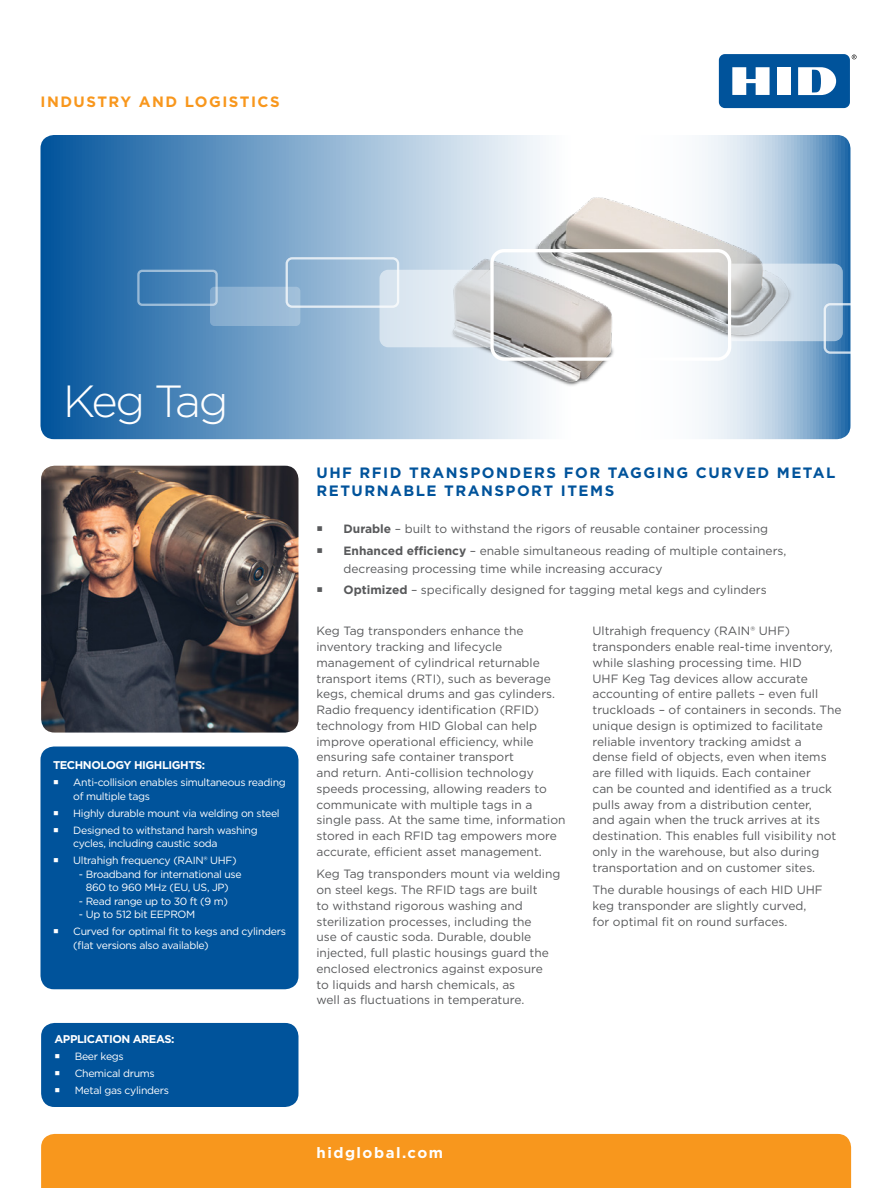
<style>
.page{position:relative;width:891px;height:1188px;background:#fff}
.page>*{position:absolute;margin:0;border:0;box-sizing:border-box;transform-origin:0 0}
.t1{font:300 45px "Gotham";letter-spacing:-.065em;color:#fff}
.t2{font:700 15px/18px "Gotham";letter-spacing:.1em;color:#00539b}
.t3{font:700 15px "Gotham";letter-spacing:.1em;color:#f8971d}
.t4{font:700 15px "Gotham";letter-spacing:.1em;color:#fff}
.t5{font:12px/15.8px "Gotham";color:#58595b}
.t6{font:700 11.25px "Gotham";letter-spacing:-.04em;color:#fff}
.t7{font:10.5px/13.5px "Gotham";letter-spacing:-.03em;color:#fff}
.s1{color:#00539b}
.s2{font-weight:700}
</style>
<div class="page">
<svg style="left:852px;top:55px;width:5px;height:4px"></svg>
<div style="left:719px;top:54px;width:131px;height:54px;background:#00539b;border-radius:6px"></div>
<div style="left:777px;top:67px;width:14px;height:28px;background:#fff"></div>
<svg style="left:732px;top:67px;width:38px;height:28px"></svg>
<svg style="left:798px;top:67px;width:38px;height:28px"></svg>
<svg style="left:40px;top:135px;width:810px;height:304px"></svg>
<div style="left:41px;top:1134px;width:810px;height:54px;background:#f8971d"></div>
<img style="left:41px;top:466px;width:257px;height:267px">
<div style="left:40px;top:747px;width:258px;height:242px;background:#00539b;border-radius:14px"></div>
<div style="left:286px;top:257px;width:113px;height:51px;border:2px solid #fff;border-radius:5px"></div>
<div style="left:210px;top:287px;width:90px;height:39px;background:linear-gradient(to right,#7fa8cc,#a7c4dc);border-radius:4px"></div>
<div style="left:137px;top:270px;width:81px;height:36px;border:2px solid #fff;border-radius:4px"></div>
<div style="left:490px;top:249px;width:241px;height:112px;border:3px solid #fff;border-radius:12px"></div>
<svg style="left:380px;top:270px;width:110px;height:77px;background:#dae2e8"></svg>
<svg style="left:731px;top:264px;width:120px;height:90px;background:#b2c5d6"></svg>
<div style="left:41px;top:1023px;width:257px;height:84px;background:#00539b;border-radius:14px"></div>
<p class="t3" style="left:40px;top:92px;width:241px">INDUSTRY AND LOGISTICS</p>
<p class="t1" style="left:63px;top:373px;width:167px">Keg Tag</p>
<p class="t6" style="left:53px;top:758px;width:154px">TECHNOLOGY HIGHLIGHTS:</p>
<p class="t7" style="left:73px;top:776px;width:214px">Anti-collision enables simultaneous reading of multiple tags</p>
<p class="t7" style="left:73px;top:806px;width:208px">Highly durable mount via welding on steel</p>
<p class="t7" style="left:73px;top:823px;width:186px">Designed to withstand harsh washing cycles, including caustic soda</p>
<p class="t7" style="left:73px;top:854px;width:165px">Ultrahigh frequency (RAIN® UHF)</p>
<p class="t7" style="left:79px;top:867px;width:164px">- Broadband for international use</p>
<p class="t7" style="left:79px;top:881px;width:151px"><span class="s1">-</span> 860 to 960 MHz (EU, US, JP)</p>
<p class="t7" style="left:79px;top:894px;width:151px">- Read range up to 30 ft (9 m)</p>
<p class="t7" style="left:79px;top:908px;width:118px">- Up to 512 bit EEPROM</p>
<p class="t7" style="left:73px;top:925px;width:214px">Curved for optimal fit to kegs and cylinders (flat versions also available)</p>
<p class="t6" style="left:55px;top:1032px;width:121px">APPLICATION AREAS:</p>
<p class="t7" style="left:75px;top:1050px;width:51px">Beer kegs</p>
<p class="t7" style="left:75px;top:1067px;width:81px">Chemical drums</p>
<p class="t7" style="left:75px;top:1084px;width:96px">Metal gas cylinders</p>
<p class="t2" style="left:316px;top:463px;width:520px">UHF RFID TRANSPONDERS FOR TAGGING CURVED METAL<br>RETURNABLE TRANSPORT ITEMS</p>
<p class="t5" style="left:344px;top:521px;width:426px"><span class="s2">Durable</span> – built to withstand the rigors of reusable container processing</p>
<p class="t5" style="left:344px;top:541px;width:444px;line-height:18px"><span class="s2">Enhanced efficiency</span> – enable simultaneous reading of multiple containers, decreasing processing time while increasing accuracy</p>
<p class="t5" style="left:344px;top:582px;width:425px"><span class="s2">Optimized</span> – specifically designed for tagging metal kegs and cylinders</p>
<p class="t5" style="left:592px;top:623px;width:251px">Ultrahigh frequency (RAIN® UHF) transponders enable real-time inventory, while slashing processing time. HID<br>UHF Keg Tag devices allow accurate accounting of entire pallets – even full truckloads – of containers in seconds. The unique design is optimized to facilitate reliable inventory tracking amidst a<br>dense field of objects, even when items are filled with liquids. Each container<br>can be counted and identified as a truck pulls away from a distribution center,<br>and again when the truck arrives at its destination. This enables full visibility not only in the warehouse, but also during transportation and on customer sites.</p>
<p class="t5" style="left:592px;top:882px;width:232px">The durable housings of each HID UHF keg transponder are slightly curved, for optimal fit on round surfaces.</p>
<p class="t5" style="left:316px;top:623px;width:251px">Keg Tag transponders enhance the inventory tracking and lifecycle management of cylindrical returnable transport items (RTI), such as beverage kegs, chemical drums and gas cylinders.<br>Radio frequency identification (RFID) technology from HID Global can help improve operational efficiency, while ensuring safe container transport<br>and return. Anti-collision technology speeds processing, allowing readers to communicate with multiple tags in a single pass. At the same time, information stored in each RFID tag empowers more accurate, efficient asset management.</p>
<p class="t5" style="left:316px;top:866px;width:245px">Keg Tag transponders mount via welding on steel kegs. The RFID tags are built<br>to withstand rigorous washing and sterilization processes, including the<br>use of caustic soda. Durable, double injected, full plastic housings guard the enclosed electronics against exposure<br>to liquids and harsh chemicals, as<br>well as fluctuations in temperature.</p>
<p class="t4" style="left:316px;top:1142px;width:128px">hidglobal.com</p>
</div>
